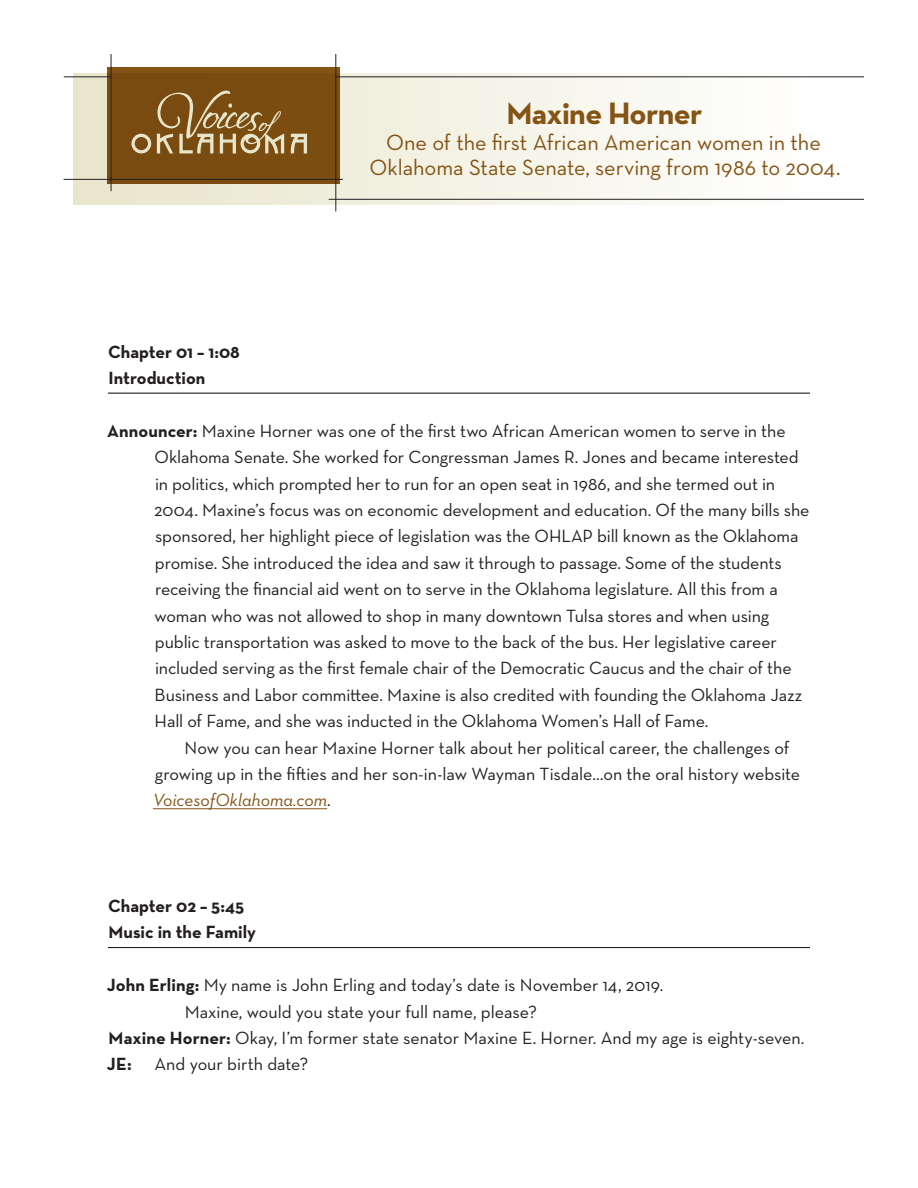
<style>
.page{position:relative;width:918px;height:1188px;background:#fff}
.page>*{position:absolute;margin:0;border:0;box-sizing:border-box;transform-origin:0 0}
.t1{font:700 31.5px "Neutraface Text";letter-spacing:-.02em;color:#855314}
.t2{font:22.5px/25.5px "Neutraface Text";letter-spacing:-.005em;color:#855314;text-align:center}
.t3{font:18px/26.4px "Neutraface Text";letter-spacing:-.01em;color:#231f20}
.t4{font:700 18px/26.4px "Neutraface Text";color:#231f20}
.s1{font-weight:700}
.s2{font-style:italic;color:#855314}
</style>
<div class="page">
<hr style="left:108px;top:393px;width:702px;height:1px;background:#231f20">
<hr style="left:153px;top:808px;width:174px;height:1px;background:#855314">
<hr style="left:108px;top:947px;width:702px;height:1px;background:#231f20">
<div style="left:74px;top:73px;width:757px;height:132px;background:linear-gradient(to right,#e7e5ca,#fff)"></div>
<div style="left:107px;top:68px;width:232px;height:116px;background:#7b4c10"></div>
<hr style="left:336px;top:77px;width:528px;height:1px;background:#231f20">
<hr style="left:64px;top:77px;width:47px;height:1px;background:#231f20">
<hr style="left:329px;top:199px;width:535px;height:1px;background:#231f20">
<hr style="left:64px;top:179px;width:279px;height:1px;background:#231f20">
<hr style="left:111px;top:54px;width:1px;height:137px;background:#231f20">
<hr style="left:336px;top:54px;width:1px;height:157px;background:#231f20">
<svg style="left:131px;top:91px;width:176px;height:62px"></svg>
<h1 class="t1" style="left:507px;top:93px;width:197px">Maxine Horner</h1>
<p class="t2" style="left:369px;top:129px;width:473px">One of the first African American women in the<br>Oklahoma State Senate, serving from 1986 to 2004.</p>
<p class="t4" style="left:108px;top:338px;width:133px">Chapter 01 – 1:08<br>Introduction</p>
<p class="t3" style="left:154px;top:417px;width:657px;text-indent:-47px"><span class="s1">Announcer:</span> Maxine Horner was one of the first two African American women to serve in the Oklahoma Senate. She worked for Congressman James R. Jones and became interested in politics, which prompted her to run for an open seat in 1986, and she termed out in 2004. Maxine’s focus was on economic development and education. Of the many bills she sponsored, her highlight piece of legislation was the OHLAP bill known as the Oklahoma promise. She introduced the idea and saw it through to passage. Some of the students receiving the financial aid went on to serve in the Oklahoma legislature. All this from a woman who was not allowed to shop in many downtown Tulsa stores and when using public transportation was asked to move to the back of the bus. Her legislative career included serving as the first female chair of the Democratic Caucus and the chair of the Business and Labor committee. Maxine is also credited with founding the Oklahoma Jazz Hall of Fame, and she was inducted in the Oklahoma Women’s Hall of Fame.</p>
<p class="t3" style="left:153px;top:734px;width:649px;text-indent:32px">Now you can hear Maxine Horner talk about her political career, the challenges of growing up in the fifties and her son-in-law Wayman Tisdale…on the oral history website<br><span class="s2">VoicesofOklahoma.com</span>.</p>
<p class="t4" style="left:108px;top:893px;width:149px">Chapter 02 – 5:45<br>Music in the Family</p>
<p class="t3" style="left:107px;top:972px;width:558px"><span class="s1">John Erling:</span> My name is John Erling and today’s date is November 14, 2019.</p>
<p class="t3" style="left:185px;top:998px;width:354px">Maxine, would you state your full name, please?</p>
<p class="t3" style="left:109px;top:1024px;width:697px"><span class="s1">Maxine Horner:</span> Okay, I’m former state senator Maxine E. Horner. And my age is eighty-seven.</p>
<p class="t4" style="left:107px;top:1051px;width:26px">JE:</p>
<p class="t3" style="left:155px;top:1051px;width:155px">And your birth date?</p>
</div>
